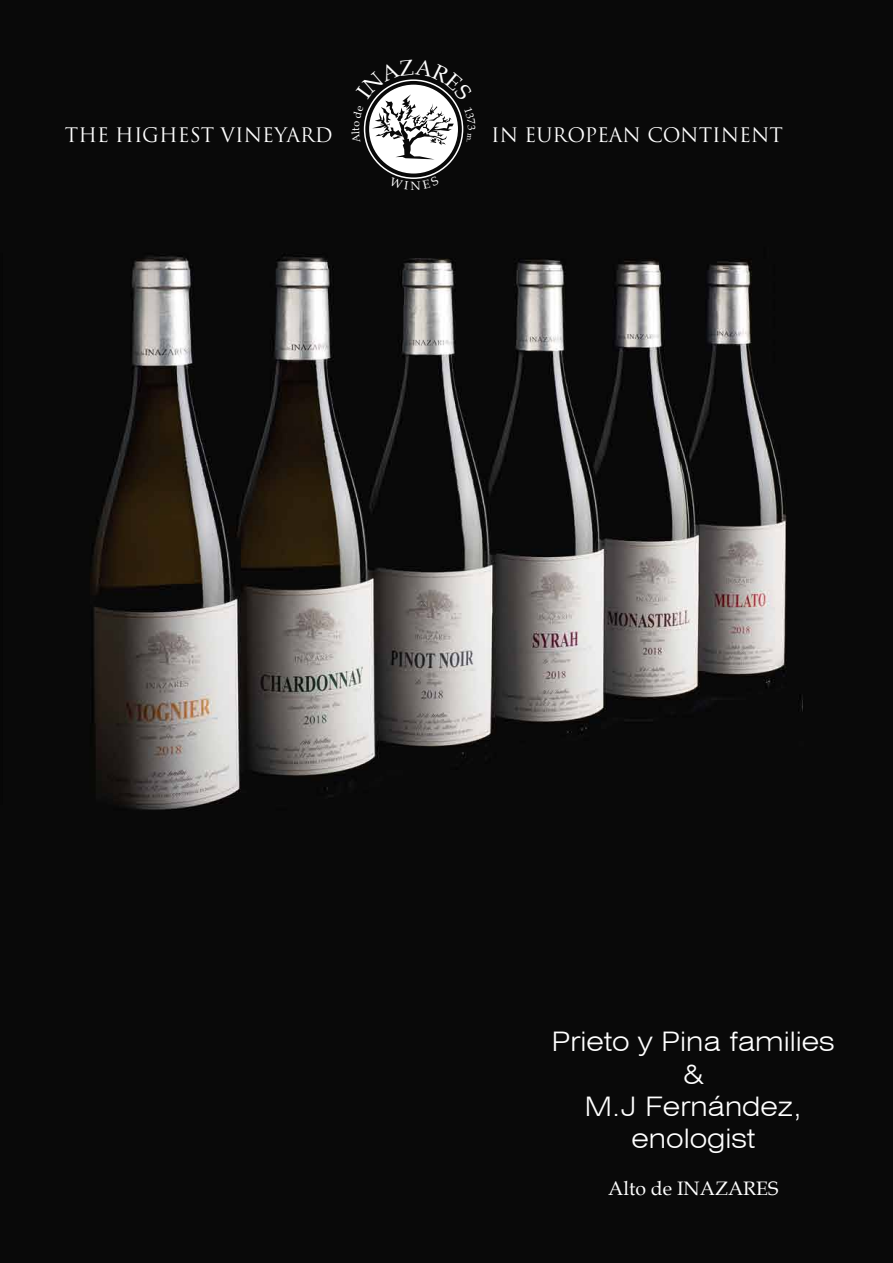
<style>
.page{position:relative;width:893px;height:1263px;background:#fff}
.page>*{position:absolute;margin:0;border:0;box-sizing:border-box;transform-origin:0 0}
.t1{font:300 expanded 27px/32.4px "Swiss 721 BT";color:#fff;text-align:center}
.t2{font:19.5px "Trajan Pro";color:#fff}
.t3{font:19.5px "Book Antiqua";color:#fff}
</style>
<div class="page">
<img style="left:0;top:0;width:893px;height:1263px">
<svg style="left:351px;top:59px;width:125px;height:131px"></svg>
<p class="t2" style="left:65px;top:122px;width:269px">THE HIGHEST VINEYARD</p>
<p class="t2" style="left:491px;top:122px;width:293px">IN EUROPEAN CONTINENT</p>
<p class="t1" style="left:552px;top:1025px;width:284px">Prieto y Pina families &amp;<br>M.J Fernández, enologist</p>
<p class="t3" style="left:608px;top:1175px;width:172px">Alto de INAZARES</p>
</div>
